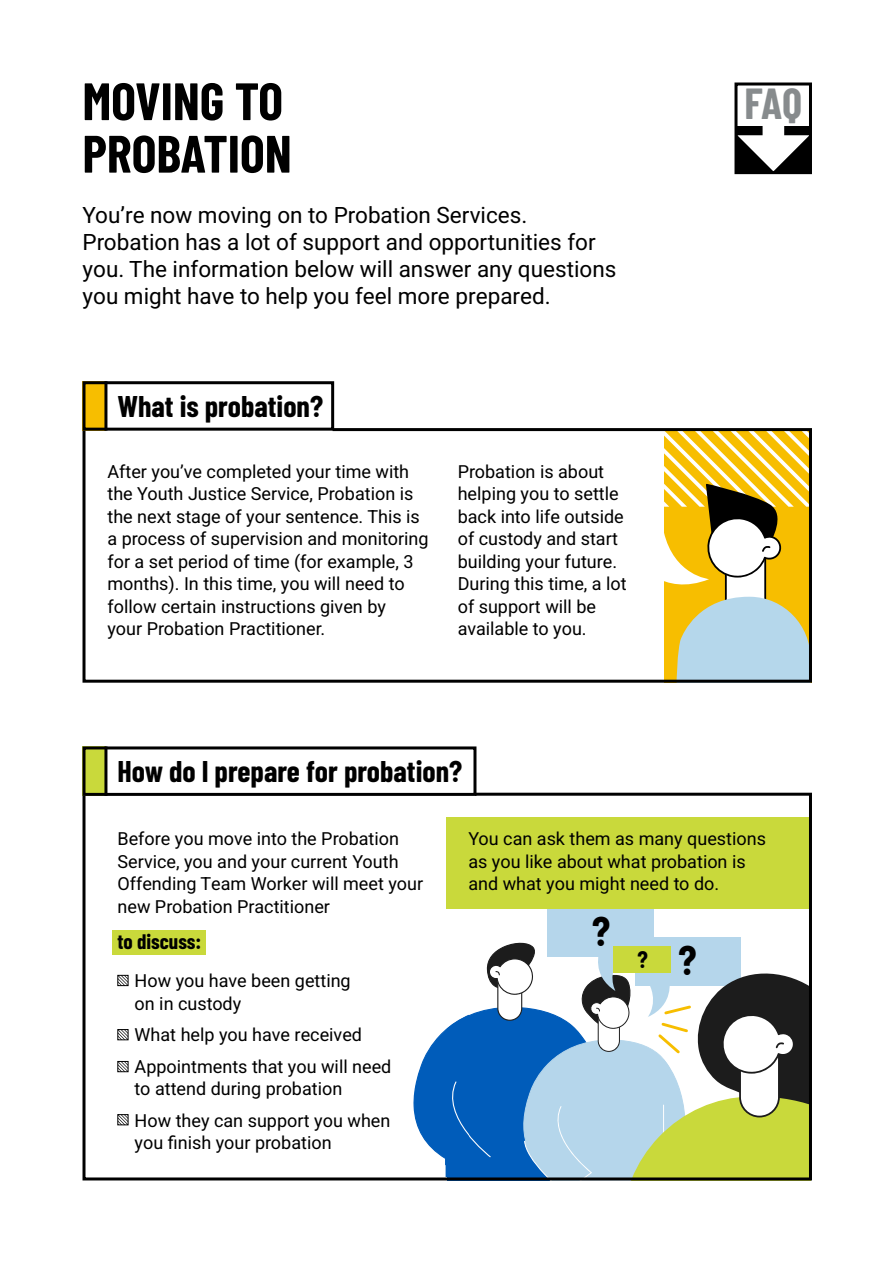
<style>
.page{position:relative;width:893px;height:1263px;background:#fff}
.page>*{position:absolute;margin:0;border:0;box-sizing:border-box;transform-origin:0 0}
.t1{font:700 52.5px/52.5px "Barlow Condensed";color:#000}
.t2{font:700 43.5px "Barlow Condensed";color:#878b8d}
.t3{font:700 41.4px "Barlow Condensed";color:#000}
.t4{font:700 30px "Barlow Condensed";color:#000}
.t5{font:700 23.85px "Barlow Condensed";color:#000}
.t6{font:22.5px/27px "Heebo";color:#000}
.t7{font:700 21px "Barlow Condensed";color:#000}
.t8{font:18px/22.5px "Heebo";color:#000}
.s1{font-size:41.4px}
</style>
<div class="page">
<svg style="left:738px;top:126px;width:70px;height:44px"></svg>
<div style="left:82px;top:381px;width:24px;height:50px;background:#f7be00"></div>
<div style="left:82px;top:381px;width:252px;height:50px;border:3px solid #000"></div>
<hr style="left:104px;top:381px;width:3px;height:50px;background:#000">
<svg style="left:82px;top:427px;width:730px;height:256px"></svg>
<svg style="left:638px;top:431px;width:172px;height:252px"></svg>
<div style="left:734px;top:83px;width:78px;height:91px;border:3px solid #000"></div>
<div style="left:82px;top:746px;width:24px;height:50px;background:#c9d93b"></div>
<div style="left:82px;top:746px;width:394px;height:50px;border:3px solid #000"></div>
<hr style="left:104px;top:746px;width:3px;height:50px;background:#000">
<svg style="left:82px;top:791px;width:730px;height:390px"></svg>
<svg style="left:120px;top:977px;width:6px;height:7px"></svg>
<div style="left:118px;top:975px;width:10px;height:11px;border:1px solid #000"></div>
<svg style="left:120px;top:1031px;width:6px;height:7px"></svg>
<div style="left:118px;top:1029px;width:10px;height:11px;border:1px solid #000"></div>
<svg style="left:120px;top:1063px;width:6px;height:7px"></svg>
<div style="left:118px;top:1061px;width:10px;height:11px;border:1px solid #000"></div>
<svg style="left:120px;top:1116px;width:6px;height:7px"></svg>
<div style="left:118px;top:1114px;width:10px;height:11px;border:1px solid #000"></div>
<svg style="left:405px;top:937px;width:405px;height:243px"></svg>
<h1 class="t1" style="left:82px;top:74px;width:211px">MOVING TO<br>PROBATION</h1>
<p class="t6" style="left:82px;top:202px;width:535px">You’re now moving on to Probation Services.<br>Probation has a lot of support and opportunities for you. The information below will answer any questions you might have to help you feel more prepared.</p>
<h3 class="t4" style="left:118px;top:387px;width:207px">What is probation?</h3>
<p class="t8" style="left:107px;top:460px;width:323px">After you’ve completed your time with the Youth Justice Service, Probation is the next stage of your sentence. This is a process of supervision and monitoring for a set period of time (for example, 3 months). In this time, you will need to follow certain instructions given by<br>your Probation Practitioner.</p>
<p class="t8" style="left:458px;top:460px;width:171px">Probation is about helping you to settle back into life outside of custody and start building your future.<br>During this time, a lot of support will be available to you.</p>
<h3 class="t4" style="left:118px;top:752px;width:346px">How do I prepare for probation?</h3>
<h2 class="t2" style="left:744px;top:76px;width:59px">FAQ</h2>
<p class="t8" style="left:118px;top:827px;width:307px">Before you move into the Probation Service, you and your current Youth Offending Team Worker will meet your new Probation Practitioner</p>
<p class="t7" style="left:118px;top:929px;width:85px">to discuss:</p>
<p class="t8" style="left:135px;top:969px;width:218px">How you have been getting on in custody</p>
<p class="t8" style="left:135px;top:1019px;width:258px;line-height:31.5px">What help you have received<br>Appointments that you will need</p>
<p class="t8" style="left:135px;top:1073px;width:257px;line-height:31.5px">to attend during probation<br>How they can support you when</p>
<p class="t8" style="left:135px;top:1131px;width:198px">you finish your probation</p>
<p class="t8" style="left:468px;top:827px;width:299px">You can ask them as many questions as you like about what probation is and what you might need to do.</p>
<h3 class="t3" style="left:592px;top:905px;width:20px">?</h3>
<h3 class="t5" style="left:637px;top:944px;width:61px">? <span class="s1">?</span></h3>
</div>
